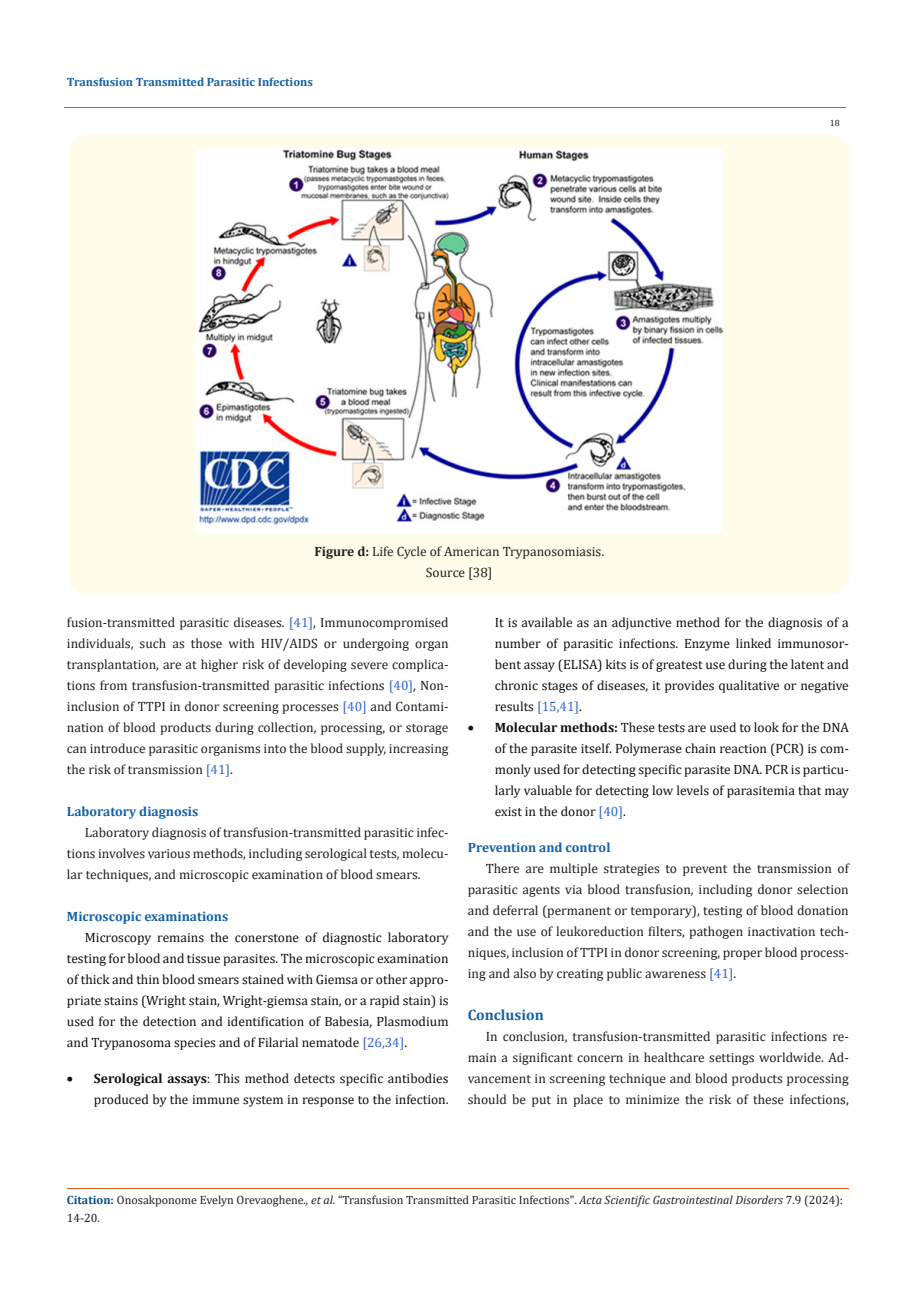
<style>
.page{position:relative;width:917px;height:1296px;background:#fff}
.page>*{position:absolute;margin:0;border:0;box-sizing:border-box;transform-origin:0 0}
.t1{font:700 15px "Cambria";color:#1560a6}
.t2{font:13.5px/21px "Cambria";color:#111;text-align:justify}
.t3{font:13.5px/21px "Cambria";color:#231f20;text-align:justify}
.t4{font:13.5px/21px "Cambria";color:#1f1f1f;text-align:justify}
.t5{font:700 13.5px "Cambria";color:#1560a6}
.t6{font:12px/18px "Cambria";color:#231f20}
.t7{font:700 12px "Cambria";color:#1560a6}
.t8{font:9px "Cambria";color:#231f20}
.s1{font-weight:700}
.s2{color:#36c}
.s3{font-weight:700;color:#035089}
.s4{font-style:italic}
</style>
<div class="page">
<div style="left:68px;top:135px;width:781px;height:459px;background:#fffde9;border-radius:18px"></div>
<img style="left:196px;top:147px;width:527px;height:386px">
<hr style="left:64px;top:108px;width:781px;height:1px;background:#e05d1a">
<hr style="left:67px;top:1189px;width:781px;height:1px;background:#e05d1a">
<p class="t7" style="left:67px;top:73px;width:247px">Transfusion Transmitted Parasitic Infections</p>
<p class="t8" style="left:829px;top:118px;width:11px">18</p>
<p class="t3" style="left:314px;top:541px;width:291px"><span class="s1">Figure d:</span> Life Cycle of American Trypanosomiasis.</p>
<p class="t3" style="left:426px;top:562px;width:68px">Source [38]</p>
<p class="t3" style="left:67px;top:612px;width:383px">fusion-transmitted parasitic diseases. <span class="s2">[41]</span>, Immunocompromised individuals, such as those with HIV/AIDS or undergoing organ transplantation, are at higher risk of developing severe complica&shy;tions from transfusion-transmitted parasitic infections <span class="s2">[40]</span>, Non&shy;inclusion of TTPI in donor screening processes <span class="s2">[40]</span> and Contami&shy;nation of blood products during collection, processing, or storage can introduce parasitic organisms into the blood supply, increasing the risk of transmission <span class="s2">[41]</span>.</p>
<p class="t5" style="left:67px;top:802px;width:133px">Laboratory diagnosis</p>
<p class="t3" style="left:67px;top:822px;width:383px;text-indent:18px">Laboratory diagnosis of transfusion-transmitted parasitic infec&shy;tions involves various methods, including serological tests, molecu&shy;lar techniques, and microscopic examination of blood smears.</p>
<p class="t5" style="left:67px;top:907px;width:163px">Microscopic examinations</p>
<p class="t2" style="left:67px;top:927px;width:383px;text-indent:18px">Microscopy remains the conerstone of diagnostic laboratory testing for blood and tissue parasites. The microscopic examination of thick and thin blood smears stained with Giemsa or other appro&shy;priate stains (Wright stain, Wright-giemsa stain, or a rapid stain) is used for the detection and identification of Babesia, Plasmodium and Trypanosoma species and of Filarial nematode <span class="s2">[26,34]</span>.</p>
<p class="t2" style="left:67px;top:1068px;width:383px;text-align:right">• <span class="s1">Serological assays</span>: This method detects specific antibodies produced by the immune system in response to the infection.</p>
<p class="t2" style="left:495px;top:612px;width:355px">It is available as an adjunctive method for the diagnosis of a number of parasitic infections. Enzyme linked immunosor&shy;bent assay (ELISA) kits is of greatest use during the latent and chronic stages of diseases, it provides qualitative or negative results <span class="s2">[15,41]</span>.</p>
<p class="t2" style="left:495px;top:717px;width:355px;text-indent:-27px">• <span class="s1">Molecular methods:</span> These tests are used to look for the DNA of the parasite itself. Polymerase chain reaction (PCR) is com&shy;monly used for detecting specific parasite DNA. PCR is particu&shy;larly valuable for detecting low levels of parasitemia that may exist in the donor <span class="s2">[40]</span>.</p>
<p class="t5" style="left:468px;top:838px;width:144px">Prevention and control</p>
<p class="t4" style="left:468px;top:858px;width:382px;text-indent:18px">There are multiple strategies to prevent the transmission of parasitic agents via blood transfusion, including donor selection and deferral (permanent or temporary), testing of blood donation and the use of leukoreduction filters, pathogen inactivation tech&shy;niques, inclusion of TTPI in donor screening, proper blood process&shy;ing and also by creating public awareness <span class="s2">[41]</span>.</p>
<p class="t1" style="left:468px;top:1004px;width:77px">Conclusion</p>
<p class="t3" style="left:468px;top:1026px;width:382px;text-indent:18px">In conclusion, transfusion-transmitted parasitic infections re&shy;main a significant concern in healthcare settings worldwide. Ad&shy;vancement in screening technique and blood products processing should be put in place to minimize the risk of these infections,</p>
<p class="t6" style="left:67px;top:1191px;width:777px"><span class="s3">Citation:</span> Onosakponome Evelyn Orevaoghene<span class="s4">., et al.</span> “Transfusion Transmitted Parasitic Infections". <span class="s4">Acta Scientific Gastrointestinal Disorders</span> 7.9 (2024):<br>14-20.</p>
</div>
